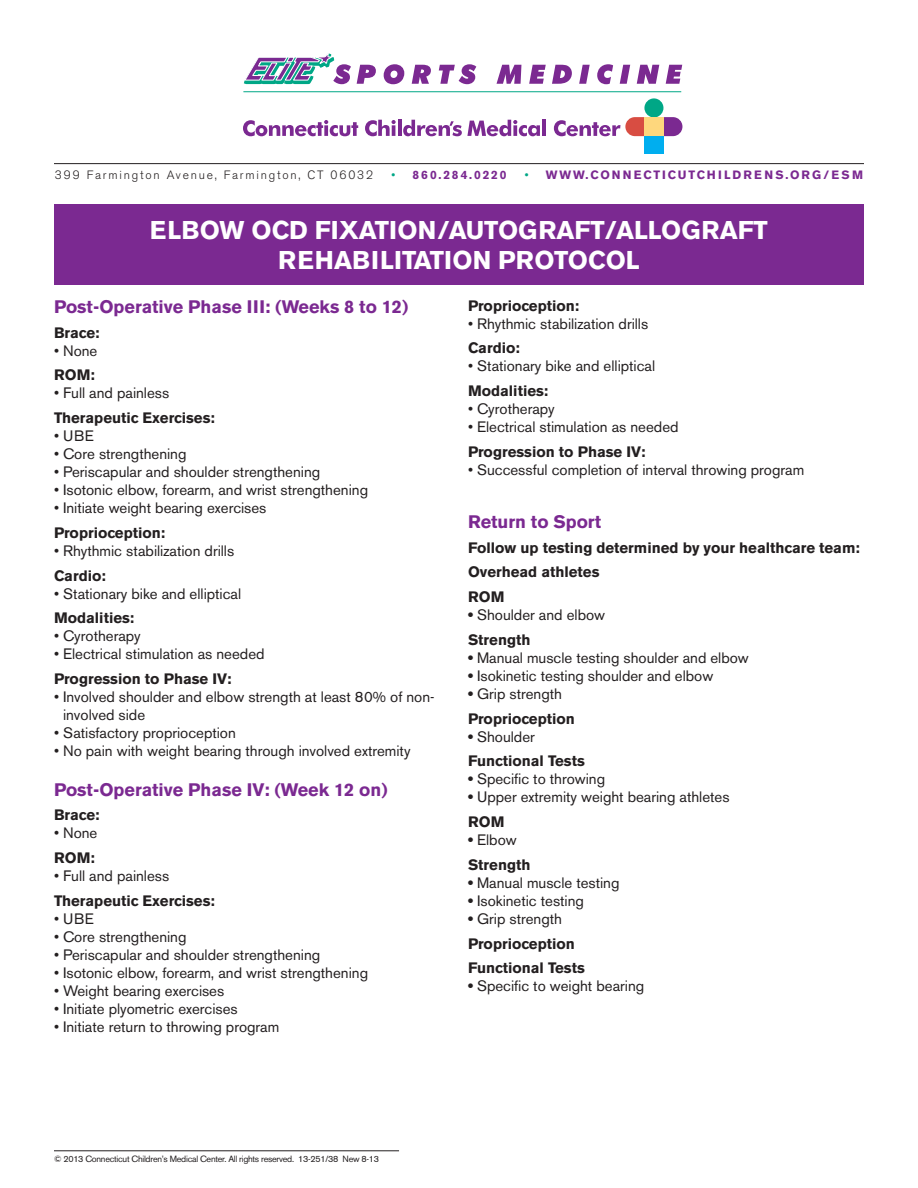
<style>
.page{position:relative;width:918px;height:1188px;background:#fff}
.page>*{position:absolute;margin:0;border:0;box-sizing:border-box;transform-origin:0 0}
.t1{font:700 25.5px/30.6px "Akzidenz Grotesk BE";color:#fff;text-align:center}
.t2{font:700 18px "Akzidenz Grotesk BE";color:#7b2991}
.t3{font:15px/18px "Akzidenz Grotesk BE";color:#231f20}
.t4{font:700 15px "Akzidenz Grotesk BE";color:#231f20}
.t5{font:700 12px "Akzidenz Grotesk BE";letter-spacing:.16em;color:#7b2991}
.t6{font:300 12px "Akzidenz Grotesk BE";letter-spacing:.15em;color:#231f20}
.t7{font:9px "Akzidenz Grotesk BE";letter-spacing:-.03em;color:#231f20}
.s1{font-weight:400;font-style:italic;color:#00a786}
.s2{font-weight:700}
</style>
<div class="page">
<hr style="left:243px;top:91px;width:438px;height:1px;background:#00a786">
<div style="left:644px;top:136px;width:19px;height:17px;background:#00aeef"></div>
<svg style="left:243px;top:120px;width:115px;height:16px"></svg>
<svg style="left:365px;top:120px;width:31px;height:16px"></svg>
<hr style="left:398px;top:120px;width:3px;height:16px;background:#7b2991">
<svg style="left:403px;top:120px;width:137px;height:16px"></svg>
<hr style="left:542px;top:120px;width:4px;height:16px;background:#7b2991">
<svg style="left:554px;top:98px;width:128px;height:38px"></svg>
<svg style="left:243px;top:53px;width:108px;height:32px"></svg>
<svg style="left:357px;top:65px;width:19px;height:19px"></svg>
<svg style="left:384px;top:64px;width:20px;height:20px"></svg>
<svg style="left:412px;top:65px;width:19px;height:19px"></svg>
<svg style="left:439px;top:64px;width:37px;height:20px"></svg>
<svg style="left:497px;top:65px;width:24px;height:19px"></svg>
<svg style="left:529px;top:65px;width:17px;height:19px"></svg>
<svg style="left:552px;top:65px;width:20px;height:19px"></svg>
<svg style="left:579px;top:65px;width:11px;height:19px"></svg>
<svg style="left:597px;top:64px;width:16px;height:20px"></svg>
<svg style="left:620px;top:65px;width:10px;height:19px"></svg>
<svg style="left:637px;top:65px;width:22px;height:19px"></svg>
<svg style="left:666px;top:65px;width:16px;height:19px"></svg>
<hr style="left:54px;top:163px;width:810px;height:1px;background:#231f20">
<div style="left:54px;top:204px;width:810px;height:81px;background:#7b2991"></div>
<hr style="left:54px;top:1151px;width:345px;height:1px;background:#231f20">
<p class="t6" style="left:55px;top:168px;width:320px">399 Farmington Avenue, Farmington, CT 06032</p>
<p class="t5" style="left:391px;top:167px;width:117px"><span class="s1">•</span> 860.284.0220</p>
<p class="t5" style="left:524px;top:167px;width:340px"><span class="s1">•</span> WWW.CONNECTICUTCHILDRENS.ORG/ESM</p>
<p class="t1" style="left:150px;top:215px;width:620px">ELBOW OCD FIXATION/AUTOGRAFT/ALLOGRAFT<br>REHABILITATION PROTOCOL</p>
<p class="t2" style="left:54px;top:296px;width:356px">Post-Operative Phase III: (Weeks 8 to 12)</p>
<p class="t4" style="left:54px;top:324px;width:47px">Brace:</p>
<p class="t3" style="left:54px;top:341px;width:45px">• None</p>
<p class="t4" style="left:54px;top:366px;width:42px">ROM:</p>
<p class="t3" style="left:54px;top:384px;width:117px">• Full and painless</p>
<p class="t4" style="left:54px;top:409px;width:162px">Therapeutic Exercises:</p>
<p class="t3" style="left:54px;top:427px;width:42px">• UBE</p>
<p class="t3" style="left:54px;top:445px;width:134px">• Core strengthening</p>
<p class="t3" style="left:54px;top:463px;width:268px">• Periscapular and shoulder strengthening</p>
<p class="t3" style="left:54px;top:481px;width:316px">• Isotonic elbow, forearm, and wrist strengthening</p>
<p class="t3" style="left:54px;top:499px;width:214px">• Initiate weight bearing exercises</p>
<p class="t4" style="left:54px;top:524px;width:113px">Proprioception:</p>
<p class="t3" style="left:54px;top:542px;width:182px">• Rhythmic stabilization drills</p>
<p class="t4" style="left:54px;top:567px;width:53px">Cardio:</p>
<p class="t3" style="left:54px;top:584px;width:189px">• Stationary bike and elliptical</p>
<p class="t4" style="left:54px;top:609px;width:82px">Modalities:</p>
<p class="t3" style="left:54px;top:627px;width:88px">• Cyrotherapy</p>
<p class="t3" style="left:54px;top:645px;width:212px">• Electrical stimulation as needed</p>
<p class="t4" style="left:54px;top:670px;width:179px">Progression to Phase IV:</p>
<p class="t3" style="left:63px;top:688px;width:373px;text-indent:-9px">• Involved shoulder and elbow strength at least 80% of non&shy;involved side</p>
<p class="t3" style="left:54px;top:724px;width:183px">• Satisfactory proprioception</p>
<p class="t3" style="left:54px;top:742px;width:358px">• No pain with weight bearing through involved extremity</p>
<p class="t2" style="left:54px;top:779px;width:335px">Post-Operative Phase IV: (Week 12 on)</p>
<p class="t4" style="left:54px;top:806px;width:47px">Brace:</p>
<p class="t3" style="left:54px;top:824px;width:45px">• None</p>
<p class="t4" style="left:54px;top:849px;width:42px">ROM:</p>
<p class="t3" style="left:54px;top:867px;width:117px">• Full and painless</p>
<p class="t4" style="left:54px;top:892px;width:162px">Therapeutic Exercises:</p>
<p class="t3" style="left:54px;top:910px;width:42px">• UBE</p>
<p class="t3" style="left:54px;top:928px;width:134px">• Core strengthening</p>
<p class="t3" style="left:54px;top:946px;width:268px">• Periscapular and shoulder strengthening</p>
<p class="t3" style="left:54px;top:964px;width:316px">• Isotonic elbow, forearm, and wrist strengthening</p>
<p class="t3" style="left:54px;top:982px;width:172px">• Weight bearing exercises</p>
<p class="t3" style="left:54px;top:1000px;width:185px">• Initiate plyometric exercises</p>
<p class="t3" style="left:54px;top:1018px;width:227px">• Initiate return to throwing program</p>
<p class="t4" style="left:468px;top:297px;width:113px">Proprioception:</p>
<p class="t3" style="left:468px;top:314px;width:182px">• Rhythmic stabilization drills</p>
<p class="t4" style="left:468px;top:339px;width:53px">Cardio:</p>
<p class="t3" style="left:468px;top:357px;width:189px">• Stationary bike and elliptical</p>
<p class="t4" style="left:468px;top:382px;width:82px">Modalities:</p>
<p class="t3" style="left:468px;top:400px;width:88px">• Cyrotherapy</p>
<p class="t3" style="left:468px;top:418px;width:212px">• Electrical stimulation as needed</p>
<p class="t4" style="left:468px;top:443px;width:179px">Progression to Phase IV:</p>
<p class="t3" style="left:468px;top:461px;width:338px">• Successful completion of interval throwing program</p>
<p class="t2" style="left:468px;top:511px;width:135px">Return to Sport</p>
<p class="t4" style="left:468px;top:539px;width:393px">Follow up testing determined by your healthcare team:</p>
<p class="t4" style="left:468px;top:563px;width:133px">Overhead athletes</p>
<p class="t4" style="left:468px;top:588px;width:38px">ROM</p>
<p class="t3" style="left:468px;top:606px;width:139px"><span class="s2">•</span> Shoulder and elbow</p>
<p class="t4" style="left:468px;top:631px;width:64px">Strength</p>
<p class="t3" style="left:468px;top:649px;width:282px"><span class="s2">•</span> Manual muscle testing shoulder and elbow</p>
<p class="t3" style="left:468px;top:667px;width:247px"><span class="s2">•</span> Isokinetic testing shoulder and elbow</p>
<p class="t3" style="left:468px;top:685px;width:96px"><span class="s2">•</span> Grip strength</p>
<p class="t4" style="left:468px;top:710px;width:108px">Proprioception</p>
<p class="t3" style="left:468px;top:727px;width:68px"><span class="s2">•</span> Shoulder</p>
<p class="t4" style="left:468px;top:752px;width:118px">Functional Tests</p>
<p class="t3" style="left:468px;top:770px;width:139px"><span class="s2">•</span> Specific to throwing</p>
<p class="t3" style="left:468px;top:788px;width:263px"><span class="s2">•</span> Upper extremity weight bearing athletes</p>
<p class="t4" style="left:468px;top:813px;width:38px">ROM</p>
<p class="t3" style="left:468px;top:831px;width:50px"><span class="s2">•</span> Elbow</p>
<p class="t4" style="left:468px;top:856px;width:64px">Strength</p>
<p class="t3" style="left:468px;top:874px;width:153px"><span class="s2">•</span> Manual muscle testing</p>
<p class="t3" style="left:468px;top:892px;width:117px"><span class="s2">•</span> Isokinetic testing</p>
<p class="t3" style="left:468px;top:910px;width:96px"><span class="s2">•</span> Grip strength</p>
<p class="t4" style="left:468px;top:935px;width:108px">Proprioception</p>
<p class="t4" style="left:468px;top:959px;width:118px">Functional Tests</p>
<p class="t3" style="left:468px;top:977px;width:178px"><span class="s2">•</span> Specific to weight bearing</p>
<p class="t7" style="left:54px;top:1153px;width:327px">© 2013 Connecticut Children’s Medical Center. All rights reserved. 13-251/38 New 8-13</p>
</div>
